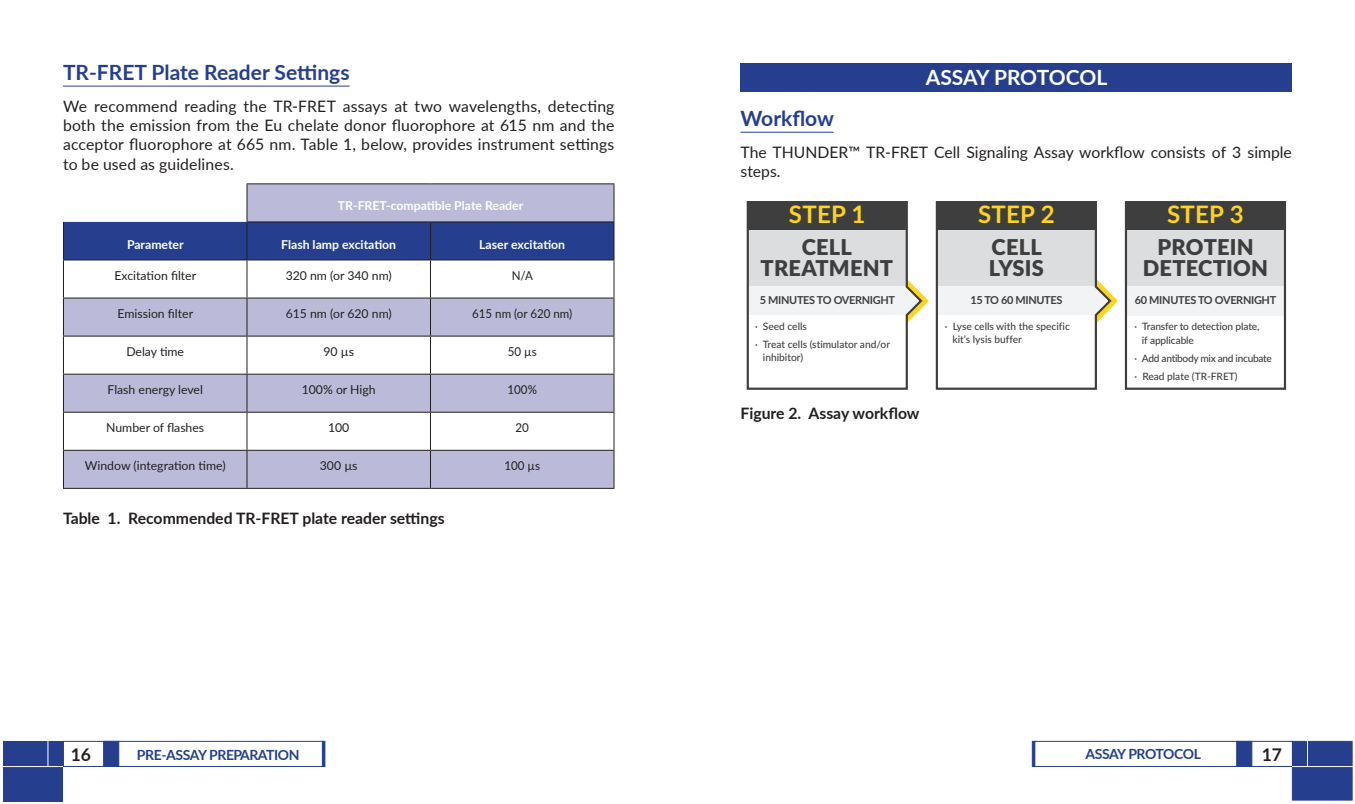
<style>
.page{position:relative;width:1355px;height:804px;background:#fff}
.page>*{position:absolute;margin:0;border:0;box-sizing:border-box;transform-origin:0 0}
.t1{font:700 23.97px "Lato";letter-spacing:.01em;color:#fed41d}
.t2{font:900 21.7px/20.8px "Lato";letter-spacing:.01em;color:#3e3e3f;text-align:center}
.Heading_-_Pre-Assay{font:700 21px "Lato";color:#253f8e}
.Section_Heading_-_Wh{font:700 21px "Lato";letter-spacing:-.01em;color:#fff}
.Heading_-_Assay_Prot{font:700 21px "Lato";color:#253f8e}
.t3{font:700 17.5px "Lato";color:#231f20}
.Body_Text{font:15.75px/19.2px "Lato";color:#231f20;text-align:justify}
.t4{font:700 15.75px "Lato";color:#231f20}
.t5{font:700 14px "Lato";letter-spacing:-.03em;color:#253f8e}
.Table_Body_Text{font:12.25px "Lato";color:#231f20}
.Table_Heading_-_Whit{font:700 12.25px "Lato";color:#fff}
.Table_Body_Text-2{font:12.25px "Lato";color:#231f20;scale:.94 1}
.t6{font:700 10.85px "Lato";letter-spacing:-.03em;color:#3e3e3f}
.t7{font:500 10.15px/13.1px "Lato";color:#3e3e3f}
.t8{font:500 10.15px/18.2px "Lato";letter-spacing:-.03em;color:#3e3e3f}
</style>
<div class="page">
<div style="left:1291px;top:740px;width:61px;height:60px;background:#253f8e;border:1px solid #253f8e"></div>
<div style="left:1033px;top:740px;width:259px;height:26px;border:1px solid #253f8e"></div>
<div style="left:1236px;top:740px;width:16px;height:26px;background:#253f8e;border:1px solid #253f8e"></div>
<div style="left:1032px;top:740px;width:3px;height:26px;background:#253f8e;border:1px solid #253f8e"></div>
<svg style="left:1307px;top:740px;width:1px;height:25px"></svg>
<hr style="left:1292px;top:765px;width:62px;height:1px;background:#fff">
<div style="left:3px;top:740px;width:60px;height:61px;background:#253f8e"></div>
<div style="left:63px;top:740px;width:260px;height:26px;border:1px solid #253f8e"></div>
<div style="left:103px;top:740px;width:16px;height:26px;background:#253f8e;border:1px solid #253f8e"></div>
<hr style="left:322px;top:740px;width:3px;height:26px;background:#253f8e">
<svg style="left:48px;top:740px;width:1px;height:25px"></svg>
<hr style="left:0;top:765px;width:63px;height:1px;background:#fff">
<hr style="left:63px;top:86px;width:287px;height:1px;background:#253f8e">
<svg style="left:63px;top:184px;width:550px;height:303px;fill:#bbbbd9"></svg>
<div style="left:64px;top:222px;width:549px;height:37px;background:#253f8e"></div>
<hr style="left:63px;top:222px;width:1px;height:37px;background:#231f20">
<hr style="left:63px;top:259px;width:184px;height:1px;background:#231f20">
<hr style="left:63px;top:260px;width:1px;height:37px;background:#231f20">
<hr style="left:63px;top:297px;width:184px;height:1px;background:#231f20">
<hr style="left:63px;top:298px;width:1px;height:37px;background:#231f20">
<hr style="left:63px;top:335px;width:184px;height:1px;background:#231f20">
<hr style="left:63px;top:336px;width:1px;height:37px;background:#231f20">
<hr style="left:63px;top:373px;width:184px;height:1px;background:#231f20">
<hr style="left:63px;top:374px;width:1px;height:37px;background:#231f20">
<hr style="left:63px;top:411px;width:184px;height:1px;background:#231f20">
<hr style="left:63px;top:412px;width:1px;height:37px;background:#231f20">
<hr style="left:63px;top:449px;width:184px;height:1px;background:#231f20">
<hr style="left:63px;top:450px;width:1px;height:37px;background:#231f20">
<hr style="left:63px;top:487px;width:184px;height:1px;background:#231f20">
<hr style="left:246px;top:183px;width:184px;height:1px;background:#231f20">
<hr style="left:246px;top:184px;width:1px;height:37px;background:#231f20">
<hr style="left:430px;top:183px;width:184px;height:1px;background:#231f20">
<hr style="left:246px;top:221px;width:184px;height:1px;background:#231f20">
<hr style="left:430px;top:221px;width:184px;height:1px;background:#231f20">
<hr style="left:246px;top:222px;width:1px;height:37px;background:#231f20">
<hr style="left:247px;top:259px;width:183px;height:1px;background:#231f20">
<hr style="left:246px;top:260px;width:1px;height:37px;background:#231f20">
<hr style="left:247px;top:297px;width:183px;height:1px;background:#231f20">
<hr style="left:246px;top:298px;width:1px;height:37px;background:#231f20">
<hr style="left:247px;top:335px;width:183px;height:1px;background:#231f20">
<hr style="left:246px;top:336px;width:1px;height:37px;background:#231f20">
<hr style="left:247px;top:373px;width:183px;height:1px;background:#231f20">
<hr style="left:246px;top:374px;width:1px;height:37px;background:#231f20">
<hr style="left:247px;top:411px;width:183px;height:1px;background:#231f20">
<hr style="left:246px;top:412px;width:1px;height:37px;background:#231f20">
<hr style="left:247px;top:449px;width:183px;height:1px;background:#231f20">
<hr style="left:246px;top:450px;width:1px;height:37px;background:#231f20">
<hr style="left:247px;top:487px;width:183px;height:1px;background:#231f20">
<hr style="left:613px;top:184px;width:1px;height:37px;background:#231f20">
<hr style="left:430px;top:222px;width:1px;height:37px;background:#231f20">
<hr style="left:613px;top:222px;width:1px;height:37px;background:#231f20">
<hr style="left:430px;top:259px;width:184px;height:1px;background:#231f20">
<hr style="left:430px;top:260px;width:1px;height:37px;background:#231f20">
<hr style="left:613px;top:260px;width:1px;height:37px;background:#231f20">
<hr style="left:430px;top:297px;width:184px;height:1px;background:#231f20">
<hr style="left:430px;top:298px;width:1px;height:37px;background:#231f20">
<hr style="left:613px;top:298px;width:1px;height:37px;background:#231f20">
<hr style="left:430px;top:335px;width:184px;height:1px;background:#231f20">
<hr style="left:430px;top:336px;width:1px;height:37px;background:#231f20">
<hr style="left:613px;top:336px;width:1px;height:37px;background:#231f20">
<hr style="left:430px;top:373px;width:184px;height:1px;background:#231f20">
<hr style="left:430px;top:374px;width:1px;height:37px;background:#231f20">
<hr style="left:613px;top:374px;width:1px;height:37px;background:#231f20">
<hr style="left:430px;top:411px;width:184px;height:1px;background:#231f20">
<hr style="left:430px;top:412px;width:1px;height:37px;background:#231f20">
<hr style="left:613px;top:412px;width:1px;height:37px;background:#231f20">
<hr style="left:430px;top:449px;width:184px;height:1px;background:#231f20">
<hr style="left:430px;top:450px;width:1px;height:37px;background:#231f20">
<hr style="left:613px;top:450px;width:1px;height:37px;background:#231f20">
<hr style="left:430px;top:487px;width:184px;height:1px;background:#231f20">
<hr style="left:740px;top:132px;width:93px;height:1px;background:#253f8e">
<div style="left:740px;top:63px;width:552px;height:28px;background:#253f8e"></div>
<div style="left:1126px;top:229px;width:159px;height:57px;background:#dcdddf"></div>
<div style="left:1126px;top:286px;width:159px;height:29px;background:#f2f3f4"></div>
<div style="left:1124px;top:201px;width:162px;height:188px;border:2px solid #3e3e3f"></div>
<div style="left:1126px;top:202px;width:159px;height:27px;background:#3e3e3f"></div>
<svg style="left:746px;top:201px;width:379px;height:188px"></svg>
<div style="left:937px;top:202px;width:158px;height:27px;background:#3e3e3f"></div>
<p class="Heading_-_Pre-Assay" style="left:63px;top:57px;width:288px">TR-FRET Plate Reader Settings</p>
<p class="Body_Text" style="left:63px;top:96px;width:553px">We recommend reading the TR-FRET assays at two wavelengths, detecting both the emission from the Eu chelate donor fluorophore at 615 nm and the acceptor fluorophore at 665 nm. Table 1, below, provides instrument settings to be used as guidelines.</p>
<p class="Table_Heading_-_Whit" style="left:338px;top:197px;width:187px">TR-FRET-compatible Plate Reader</p>
<p class="Table_Heading_-_Whit" style="left:127px;top:235px;width:58px">Parameter</p>
<p class="Table_Heading_-_Whit" style="left:281px;top:235px;width:116px">Flash lamp excitation</p>
<p class="Table_Heading_-_Whit" style="left:479px;top:235px;width:87px">Laser excitation</p>
<p class="Table_Body_Text" style="left:114px;top:266px;width:83px">Excitation filter</p>
<p class="Table_Body_Text" style="left:286px;top:266px;width:108px">320 nm (or 340 nm)</p>
<p class="Table_Body_Text-2" style="left:512px;top:266px;width:24px">N/A</p>
<p class="Table_Body_Text" style="left:118px;top:304px;width:77px">Emission filter</p>
<p class="Table_Body_Text" style="left:286px;top:304px;width:108px">615 nm (or 620 nm)</p>
<p class="Table_Body_Text-2" style="left:472px;top:304px;width:108px">615 nm (or 620 nm)</p>
<p class="Table_Body_Text" style="left:126px;top:343px;width:59px">Delay time</p>
<p class="Table_Body_Text" style="left:323px;top:343px;width:32px">90 µs</p>
<p class="Table_Body_Text-2" style="left:508px;top:343px;width:32px">50 µs</p>
<p class="Table_Body_Text" style="left:107px;top:381px;width:97px">Flash energy level</p>
<p class="Table_Body_Text" style="left:302px;top:381px;width:75px">100% or High</p>
<p class="Table_Body_Text-2" style="left:507px;top:381px;width:33px">100%</p>
<p class="Table_Body_Text" style="left:106px;top:419px;width:100px">Number of flashes</p>
<p class="Table_Body_Text" style="left:328px;top:419px;width:23px">100</p>
<p class="Table_Body_Text-2" style="left:515px;top:419px;width:16px">20</p>
<p class="Table_Body_Text" style="left:85px;top:457px;width:142px">Window (integration time)</p>
<p class="Table_Body_Text" style="left:320px;top:457px;width:39px">300 µs</p>
<p class="Table_Body_Text-2" style="left:504px;top:457px;width:39px">100 µs</p>
<p class="t4" style="left:63px;top:507px;width:383px">Table 1. Recommended TR-FRET plate reader settings</p>
<p class="Section_Heading_-_Wh" style="left:925px;top:62px;width:183px">ASSAY PROTOCOL</p>
<p class="Heading_-_Assay_Prot" style="left:740px;top:103px;width:95px">Workflow</p>
<p class="Body_Text" style="left:740px;top:142px;width:553px">The THUNDER™ TR-FRET Cell Signaling Assay workflow consists of 3 simple steps.</p>
<p class="t1" style="left:789px;top:197px;width:78px">STEP 1</p>
<p class="t2" style="left:760px;top:235px;width:134px">CELL<br>TREATMENT</p>
<p class="t6" style="left:760px;top:292px;width:137px">5 MINUTES TO OVERNIGHT</p>
<p class="t7" style="left:755px;top:316px;width:136px;line-height:18.2px">· Seed cells<br>· Treat cells (stimulator and/or</p>
<p class="t7" style="left:763px;top:350px;width:42px">inhibitor)</p>
<p class="t4" style="left:740px;top:402px;width:180px">Figure 2. Assay workflow</p>
<p class="t1" style="left:978px;top:197px;width:78px">STEP 2</p>
<p class="t1" style="left:1167px;top:197px;width:78px">STEP 3</p>
<p class="t2" style="left:988px;top:235px;width:57px;text-align:left">CELL<br>LYSIS</p>
<p class="t6" style="left:970px;top:292px;width:94px">15 TO 60 MINUTES</p>
<p class="t7" style="left:952px;top:319px;width:119px;text-indent:-8px">· Lyse cells with the specific kit’s lysis buffer</p>
<p class="t2" style="left:1142px;top:235px;width:127px">PROTEIN<br>DETECTION</p>
<p class="t6" style="left:1135px;top:292px;width:143px">60 MINUTES TO OVERNIGHT</p>
<p class="t7" style="left:1141px;top:320px;width:119px;text-indent:-7px">· Transfer to detection plate, if applicable</p>
<p class="t8" style="left:1134px;top:348px;width:139px">· Add antibody mix and incubate · Read plate (TR-FRET)</p>
<p class="t3" style="left:71px;top:741px;width:22px">16</p>
<p class="t5" style="left:137px;top:744px;width:164px">PRE-ASSAY PREPARATION</p>
<p class="t5" style="left:1085px;top:743px;width:117px">ASSAY PROTOCOL</p>
<p class="t3" style="left:1261px;top:741px;width:22px">17</p>
</div>
